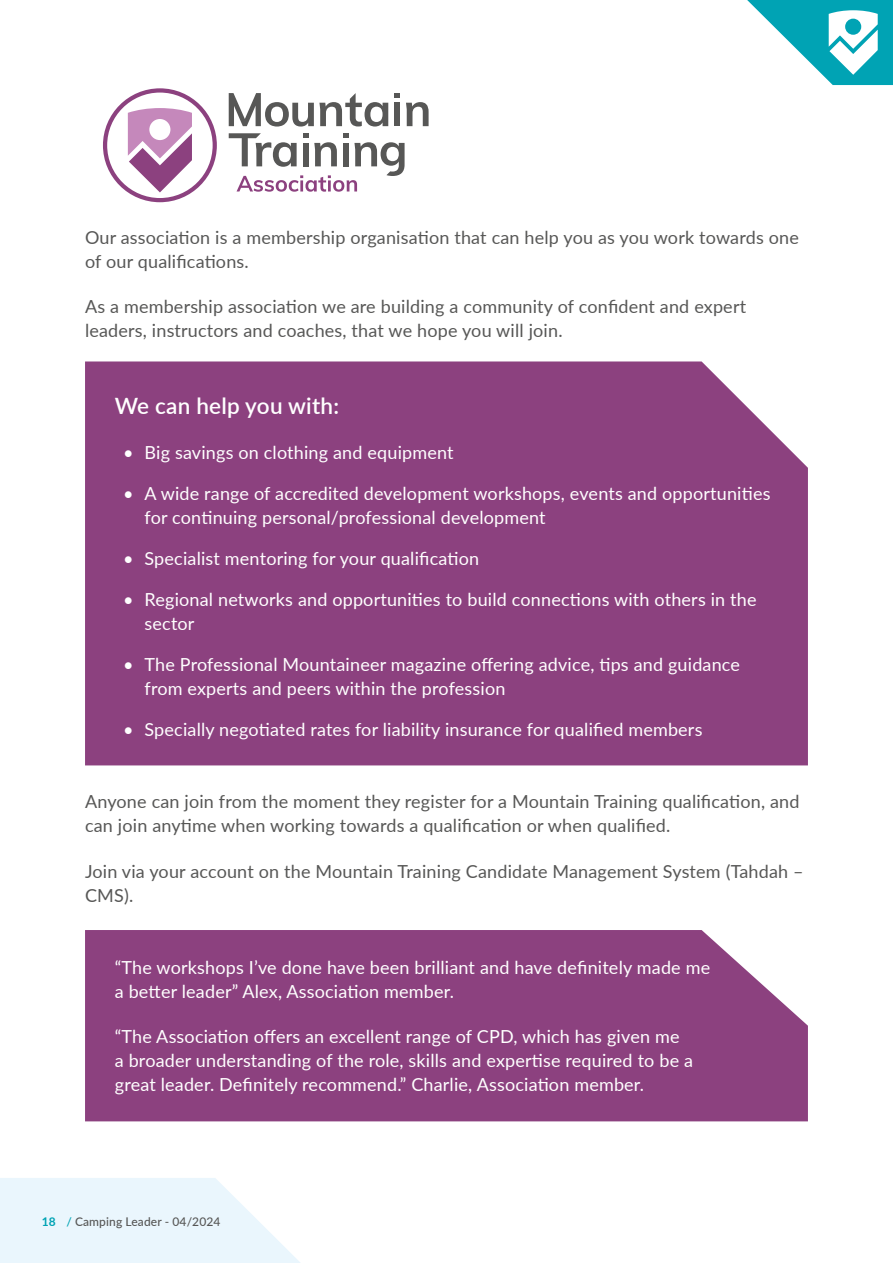
<style>
.page{position:relative;width:893px;height:1263px;background:#fff}
.page>*{position:absolute;margin:0;border:0;box-sizing:border-box;transform-origin:0 0}
.t1{font:600 22.5px "Lato";letter-spacing:.01em;color:#fff}
.t2{font:18px/24px "Lato";letter-spacing:.01em;color:#fff}
.t3{font:18px/24px "Lato";letter-spacing:.01em;color:#575756}
.t4{font:500 12px "Lato";letter-spacing:.01em;color:#575756}
.s1{font-weight:700;color:#00a3b4}
.s2{color:#00a3b4}
</style>
<div class="page">
<svg style="left:0;top:1178px;width:300px;height:85px;background:#ecf7fd"></svg>
<svg style="left:747px;top:0;width:146px;height:85px"></svg>
<div style="left:85px;top:361px;width:723px;height:404px;background:#8c417f"></div>
<svg style="left:103px;top:88px;width:114px;height:114px"></svg>
<div style="left:395px;top:103px;width:5px;height:23px;background:#575756"></div>
<svg style="left:229px;top:93px;width:159px;height:34px"></svg>
<svg style="left:406px;top:102px;width:23px;height:24px"></svg>
<svg style="left:395px;top:93px;width:5px;height:5px"></svg>
<svg style="left:229px;top:133px;width:176px;height:59px"></svg>
<div style="left:85px;top:930px;width:723px;height:191px;background:#8c417f"></div>
<p class="t3" style="left:85px;top:225px;width:715px">Our association is a membership organisation that can help you as you work towards one of our qualifications.</p>
<p class="t3" style="left:85px;top:294px;width:663px">As a membership association we are building a community of confident and expert leaders, instructors and coaches, that we hope you will join.</p>
<p class="t1" style="left:115px;top:389px;width:226px">We can help you with:</p>
<p class="t2" style="left:123px;top:439px;width:332px">• Big savings on clothing and equipment</p>
<p class="t2" style="left:145px;top:480px;width:627px;text-indent:-21px">• A wide range of accredited development workshops, events and opportunities for continuing personal/professional development</p>
<p class="t2" style="left:123px;top:545px;width:357px">• Specialist mentoring for your qualification</p>
<p class="t2" style="left:145px;top:586px;width:613px;text-indent:-21px">• Regional networks and opportunities to build connections with others in the sector</p>
<p class="t2" style="left:145px;top:651px;width:597px;text-indent:-21px">• The Professional Mountaineer magazine offering advice, tips and guidance from experts and peers within the profession</p>
<p class="t2" style="left:123px;top:716px;width:581px">• Specially negotiated rates for liability insurance for qualified members</p>
<p class="t3" style="left:85px;top:789px;width:716px">Anyone can join from the moment they register for a Mountain Training qualification, and can join anytime when working towards a qualification or when qualified.</p>
<p class="t3" style="left:85px;top:858px;width:720px">Join via your account on the Mountain Training Candidate Management System (Tahdah –<br>CMS).</p>
<p class="t2" style="left:115px;top:955px;width:597px">“The workshops I’ve done have been brilliant and have defi nitely made me a better leader” Alex, Association member.</p>
<p class="t2" style="left:115px;top:1024px;width:580px">“The Association offers an excellent range of CPD, which has given me<br>a broader understanding of the role, skills and expertise required to be a great leader. Defi nitely recommend.” Charlie, Association member.</p>
<p class="t4" style="left:42px;top:1213px;width:180px"><span class="s1">18</span> <span class="s2">/</span> Camping Leader - 04/2024</p>
</div>
